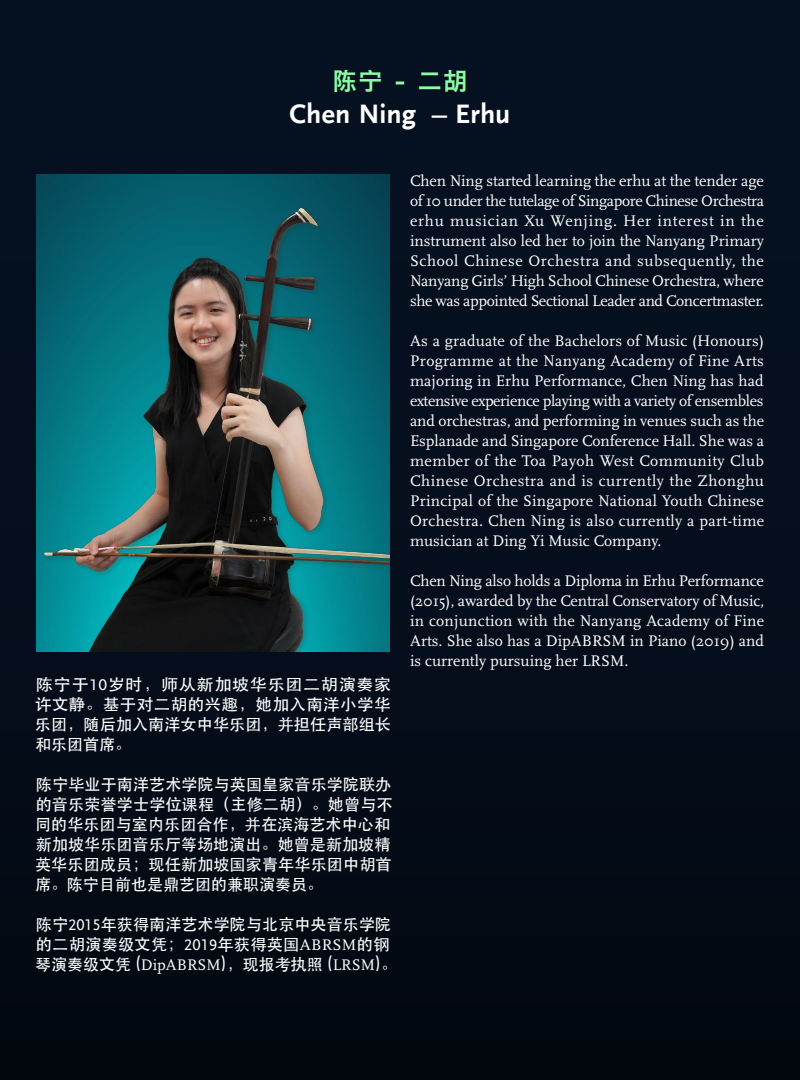
<style>
.page{position:relative;width:800px;height:1080px;background:#fff}
.page>*{position:absolute;margin:0;border:0;box-sizing:border-box;transform-origin:0 0}
.t1{font:28px "Scala Sans B";color:#fff}
.t2{font:24px "Hiragino Sans GB W6";color:#8cffa3}
.t3{font:16px/20px "Scala";color:#fff;text-align:justify}
.t4{font:500 16px/20px "ST Heiti SC";letter-spacing:.005em;color:#fff}
.t5{font:500 16px/20px "ST Heiti SC";letter-spacing:.005em;color:#fff;text-align:justify;scale:1.07 1}
.s1{font-family:"Scala Sans Caps";font-weight:400}
.s2{font-family:"Scala";font-weight:400}
</style>
<div class="page">
<img style="left:0;top:0;width:800px;height:1080px">
<img style="left:36px;top:174px;width:354px;height:477px">
<img style="left:42px;top:204px;width:348px;height:447px">
<h2 class="t2" style="left:333px;top:65px;width:136px">陈宁 - 二胡</h2>
<h1 class="t1" style="left:289px;top:99px;width:223px">Chen Ning – Erhu</h1>
<p class="t5" style="left:35px;top:674px;width:335px">陈宁于<span class="s1">10</span>岁时，师从新加坡华乐团二胡演奏家许文静。基于对二胡的兴趣，她加入南洋小学华乐团，随后加入南洋女中华乐团，并担任声部组长和乐团首席。</p>
<p class="t4" style="left:35px;top:774px;width:359px">陈宁毕业于南洋艺术学院与英国皇家音乐学院联办的音乐荣誉学士学位课程（主修二胡）。她曾与不同的华乐团与室内乐团合作，并在滨海艺术中心和新加坡华乐团音乐厅等场地演出。她曾是新加坡精英华乐团成员；现任新加坡国家青年华乐团中胡首席。陈宁目前也是鼎艺团的兼职演奏员。</p>
<p class="t4" style="left:35px;top:914px;width:364px">陈宁<span class="s1">2015</span>年获得南洋艺术学院与北京中央音乐学院的二胡演奏级文凭；<span class="s1">2019</span>年获得英国<span class="s2">ABRSM</span>的钢琴演奏级文凭 (<span class="s2">DipABRSM</span>)，现报考执照 (<span class="s2">LRSM</span>)。</p>
<p class="t3" style="left:410px;top:171px;width:356px">Chen Ning started learning the erhu at the tender age of 10 under the tutelage of Singapore Chinese Orchestra erhu musician Xu Wenjing. Her interest in the instrument also led her to join the Nanyang Primary School Chinese Orchestra and subsequently, the Nanyang Girls’ High School Chinese Orchestra, where she was appointed Sectional Leader and Concertmaster.</p>
<p class="t3" style="left:410px;top:331px;width:356px">As a graduate of the Bachelors of Music (Honours)<br>Programme at the Nanyang Academy of Fine Arts majoring in Erhu Performance, Chen Ning has had extensive experience playing with a variety of ensembles and orchestras, and performing in venues such as the Esplanade and Singapore Conference Hall. She was a member of the Toa Payoh West Community Club Chinese Orchestra and is currently the Zhonghu Principal of the Singapore National Youth Chinese Orchestra. Chen Ning is also currently a part-time musician at Ding Yi Music Company.</p>
<p class="t3" style="left:410px;top:571px;width:356px">Chen Ning also holds a Diploma in Erhu Performance (2015), awarded by the Central Conservatory of Music, in conjunction with the Nanyang Academy of Fine Arts. She also has a DipABRSM in Piano (2019) and is currently pursuing her LRSM.</p>
</div>
